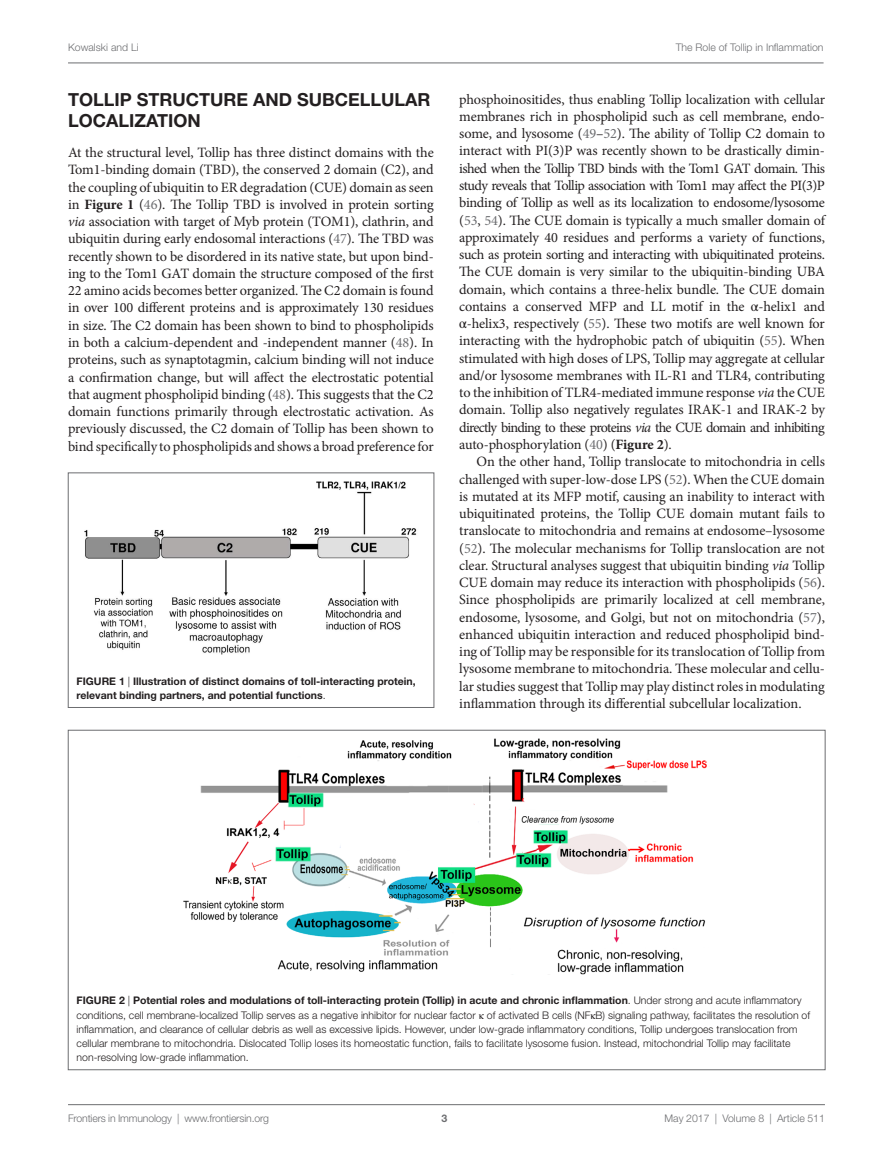
<style>
.page{position:relative;width:893px;height:1170px;background:#fff}
.page>*{position:absolute;margin:0;border:0;box-sizing:border-box;transform-origin:0 0}
.t1{font:700 18px/21px "Helvetica Neue LT Std";color:#231f20}
.t2{font:14.25px/17.2px "Minion Pro";letter-spacing:-.01em;color:#231f20;text-align:justify}
.t3{font:300 10.5px/14.2px "Helvetica Neue LT Std";color:#231f20}
.t4{font:700 10.5px/14.2px "Helvetica Neue LT Std";color:#231f20}
.t5{font:300 10.5px "Helvetica Neue LT Std";color:#6c6d70}
.t6{font:700 10.5px "Helvetica Neue LT Std";color:#6c6d70}
.s1{font-weight:700}
.s2{color:#6c6d70}
.s3{font-style:italic}
.s4{font-weight:300}
.s5{font-family:"STIX General"}
.s6{font-family:"STIX General";font-weight:400}
</style>
<div class="page">
<img style="left:84px;top:481px;width:333px;height:173px">
<div style="left:68px;top:472px;width:366px;height:235px;border:1px solid #6c6d70"></div>
<img style="left:183px;top:738px;width:524px;height:236px">
<hr style="left:68px;top:1104px;width:757px;height:1px;background:#6c6d70">
<hr style="left:68px;top:63px;width:755px;height:1px;background:#6c6d70">
<p class="t5" style="left:68px;top:41px;width:72px">Kowalski and Li</p>
<p class="t5" style="left:676px;top:41px;width:149px">The Role of Tollip in Inflammation</p>
<p class="t1" style="left:68px;top:89px;width:364px">TOLLIP STRUCTURE AND SUBCELLULAR<br>LOCALIZATION</p>
<p class="t2" style="left:68px;top:144px;width:367px">At the structural level, Tollip has three distinct domains with the Tom1-binding domain (TBD), the conserved 2 domain (C2), and the coupling of ubiquitin to ER degradation (CUE) domain as seen in <span class="s1">Figure 1</span> (<span class="s2">46</span>). The Tollip TBD is involved in protein sorting <span class="s3">via</span> association with target of Myb protein (TOM1), clathrin, and ubiquitin during early endosomal interactions (<span class="s2">47</span>). The TBD was recently shown to be disordered in its native state, but upon bind&shy;ing to the Tom1 GAT domain the structure composed of the first 22 amino acids becomes better organized. The C2 domain is found in over 100 different proteins and is approximately 130 residues in size. The C2 domain has been shown to bind to phospholipids in both a calcium-dependent and -independent manner (<span class="s2">48</span>). In proteins, such as synaptotagmin, calcium binding will not induce a confirmation change, but will affect the electrostatic potential that augment phospholipid binding (<span class="s2">48</span>). This suggests that the C2 domain functions primarily through electrostatic activation. As previously discussed, the C2 domain of Tollip has been shown to bind specifically to phospholipids and shows a broad preference for</p>
<p class="t4" style="left:77px;top:673px;width:340px;text-indent:33px">e 1 <span class="s4">|</span> Illustration of distinct domains of toll-interacting protein, relevant binding partners, and potential functions<span class="s4">.</span></p>
<p class="t4" style="left:77px;top:673px;width:18px">Figur</p>
<p class="t2" style="left:459px;top:91px;width:367px">phosphoinositides, thus enabling Tollip localization with cellular membranes rich in phospholipid such as cell membrane, endo&shy;some, and lysosome (<span class="s2">49</span>–<span class="s2">52</span>). The ability of Tollip C2 domain to interact with PI(3)P was recently shown to be drastically dimin&shy;ished when the Tollip TBD binds with the Tom1 GAT domain. This study reveals that Tollip association with Tom1 may affect the PI(3)P binding of Tollip as well as its localization to endosome/lysosome (<span class="s2">53</span>, <span class="s2">54</span>). The CUE domain is typically a much smaller domain of approximately 40 residues and performs a variety of functions, such as protein sorting and interacting with ubiquitinated proteins.<br>The CUE domain is very similar to the ubiquitin-binding UBA domain, which contains a three-helix bundle. The CUE domain contains a conserved MFP and LL motif in the <span class="s5">α</span>-helix1 and <span class="s5">α</span>-helix3, respectively (<span class="s2">55</span>). These two motifs are well known for interacting with the hydrophobic patch of ubiquitin (<span class="s2">55</span>). When stimulated with high doses of LPS, Tollip may aggregate at cellular and/or lysosome membranes with IL-R1 and TLR4, contributing to the inhibition of TLR4-mediated immune response <span class="s3">via</span> the CUE domain. Tollip also negatively regulates IRAK-1 and IRAK-2 by directly binding to these proteins <span class="s3">via</span> the CUE domain and inhibiting auto-phosphorylation (<span class="s2">40</span>) (<span class="s1">Figure 2</span>).</p>
<p class="t2" style="left:459px;top:453px;width:367px;text-indent:17px">On the other hand, Tollip translocate to mitochondria in cells challenged with super-low-dose LPS (<span class="s2">52</span>). When the CUE domain is mutated at its MFP motif, causing an inability to interact with ubiquitinated proteins, the Tollip CUE domain mutant fails to translocate to mitochondria and remains at endosome–lysosome (<span class="s2">52</span>). The molecular mechanisms for Tollip translocation are not clear. Structural analyses suggest that ubiquitin binding <span class="s3">via</span> Tollip CUE domain may reduce its interaction with phospholipids (<span class="s2">56</span>).<br>Since phospholipids are primarily localized at cell membrane, endosome, lysosome, and Golgi, but not on mitochondria (<span class="s2">57</span>), enhanced ubiquitin interaction and reduced phospholipid bind&shy;ing of Tollip may be responsible for its translocation of Tollip from lysosome membrane to mitochondria. These molecular and cellu&shy;lar studies suggest that Tollip may play distinct roles in modulating inflammation through its differential subcellular localization.</p>
<p class="t3" style="left:77px;top:993px;width:735px;text-indent:33px"><span class="s1">e 2</span> | <span class="s1">Potential roles and modulations of toll-interacting protein (Tollip) in acute and chronic inflammation</span>. Under strong and acute inflammatory conditions, cell membrane-localized Tollip serves as a negative inhibitor for nuclear factor <span class="s6">κ</span> of activated B cells (NF<span class="s6">κ</span>B) signaling pathway, facilitates the resolution of inflammation, and clearance of cellular debris as well as excessive lipids. However, under low-grade inflammatory conditions, Tollip undergoes translocation from cellular membrane to mitochondria. Dislocated Tollip loses its homeostatic function, fails to facilitate lysosome fusion. Instead, mitochondrial Tollip may facilitate non-resolving low-grade inflammation.</p>
<p class="t4" style="left:77px;top:993px;width:18px">Figur</p>
<p class="t5" style="left:68px;top:1111px;width:203px">Frontiers in Immunology | www.frontiersin.org</p>
<p class="t5" style="left:665px;top:1111px;width:162px">May 2017 | Volume 8 | Article 511</p>
<p class="t6" style="left:441px;top:1111px;width:7px">3</p>
</div>
